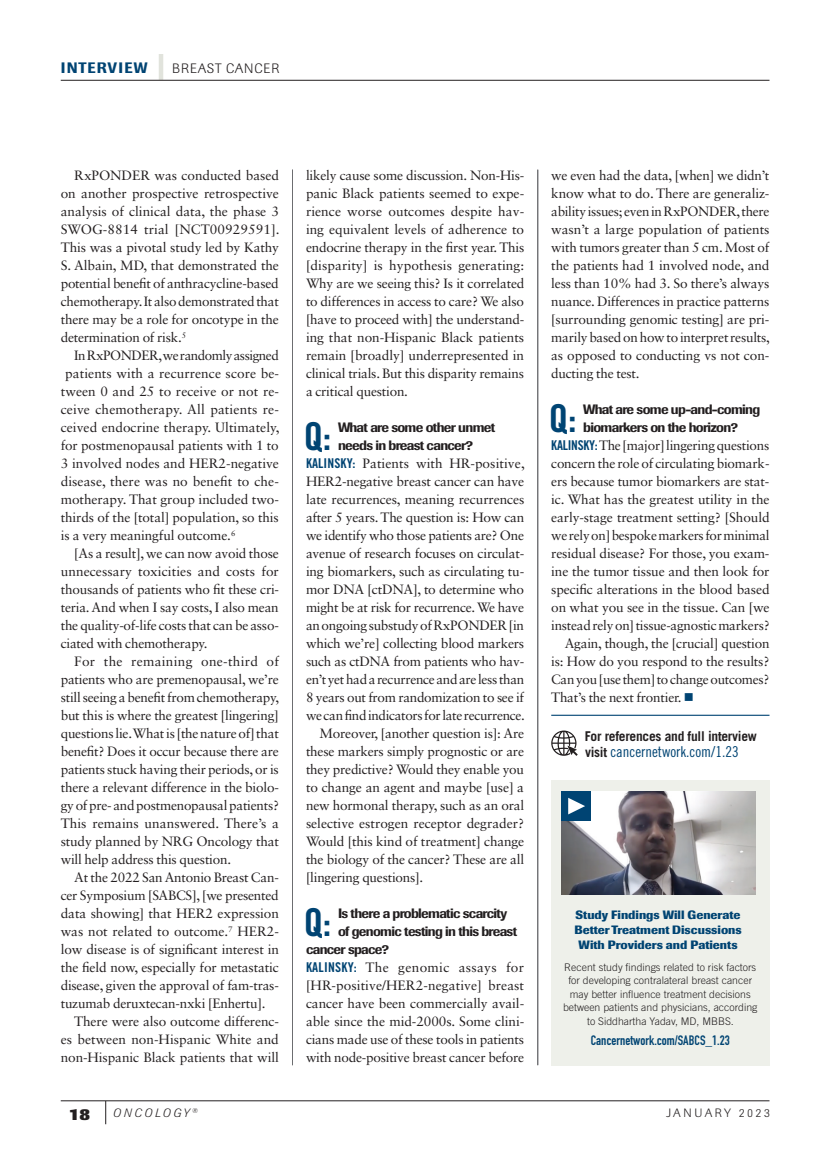
<style>
.page{position:relative;width:837px;height:1161px;background:#fff}
.page>*{position:absolute;margin:0;border:0;box-sizing:border-box;transform-origin:0 0}
.t1{font:38.4px "Trade Gothic LT Std Bd Cn 20";color:#004473}
.t2{font:800 16.5px "Imago";color:#231f20}
.t3{font:15px "Trade Gothic LT Std Cn 18";color:#004473}
.t4{font:500 15px "Imago";letter-spacing:.07em;color:#004473}
.Text_No_Indent{font:13.5px/18px "Sabon LT Std";letter-spacing:-.015em;color:#231f20;text-align:justify}
.t5{font:500 13.5px/18px "Imago";letter-spacing:-.05em;color:#231f20}
.Text_No_Indent-2{font:13.5px "Sabon LT Std";letter-spacing:.005em;color:#231f20}
.Text_No_Indent-3{font:13.5px "Sabon LT Std";letter-spacing:.01em;color:#231f20}
.Text_No_Indent-4{font:13.5px "Sabon LT Std";letter-spacing:-.035em;color:#231f20}
.t6{font:700 13.5px "Trade Gothic LT Std";letter-spacing:-.02em;color:#231f20}
.N_Table_text{font:13.5px "DIN Engschrift Std";color:#004473}
.t7{font:300 13.5px "Imago";letter-spacing:.07em;color:#231f20}
.Subhead{font:700 12px/15px "Imago";color:#004473;text-align:center}
.t8{font:300 12px "Imago";letter-spacing:.2em;color:#231f20}
.t9{font:italic 300 12px "Imago";letter-spacing:.22em;color:#231f20}
.N_Table_text-2{font:300 10.5px/13.5px "Trade Gothic LT Std";color:#231f20;text-align:center}
.s1{font-family:"Trade Gothic LT Std Bd Cn 20";color:#004473}
.s2{color:#004473}
.s3{font-family:"Trade Gothic LT Std";font-weight:700;font-size:13.5px;color:#231f20}
.s4{font-family:"Trade Gothic LT Std Cn 18";font-weight:400}
</style>
<div class="page">
<hr style="left:61px;top:1100px;width:709px;height:1px;background:#231f20">
<svg style="left:105px;top:1101px;width:1px;height:23px"></svg>
<hr style="left:159px;top:54px;width:4px;height:26px;background:#e1e3dc">
<hr style="left:61px;top:80px;width:709px;height:1px;background:#231f20">
<hr style="left:292px;top:170px;width:1px;height:895px;background:#6c6d70">
<hr style="left:537px;top:170px;width:1px;height:895px;background:#6c6d70">
<svg style="left:551px;top:731px;width:27px;height:25px"></svg>
<hr style="left:551px;top:715px;width:219px;height:1px;background:#004473">
<div style="left:551px;top:780px;width:219px;height:285px;background:#eef0ea"></div>
<img style="left:561px;top:791px;width:195px;height:104px">
<div style="left:561px;top:791px;width:30px;height:30px;background:#004473"></div>
<svg style="left:568px;top:798px;width:17px;height:16px"></svg>
<p class="t4" style="left:61px;top:58px;width:88px">INTERVIEW</p>
<p class="t7" style="left:172px;top:61px;width:109px">BREAST CANCER</p>
<p class="Text_No_Indent" style="left:61px;top:166px;width:220px;text-indent:14px">RxPONDER was conducted based on another prospective retrospective analysis of clinical data, the phase 3<br>SWOG-8814 trial [NCT00929591].<br>This was a pivotal study led by Kathy S. Albain, MD, that demonstrated the potential benefit of anthracycline-based chemotherapy. It also demonstrated that there may be a role for oncotype in the determination of risk.<sup>5</sup></p>
<p class="Text_No_Indent-4" style="left:74px;top:347px;width:206px">In RxPONDER, we randomly assigned</p>
<p class="Text_No_Indent-2" style="left:65px;top:365px;width:215px">patients with a recurrence score be-</p>
<p class="Text_No_Indent-2" style="left:61px;top:383px;width:220px">tween 0 and 25 to receive or not re-</p>
<p class="Text_No_Indent-3" style="left:61px;top:401px;width:220px">ceive chemotherapy. All patients re-</p>
<p class="Text_No_Indent-2" style="left:61px;top:419px;width:220px">ceived endocrine therapy. Ultimately,</p>
<p class="Text_No_Indent" style="left:61px;top:436px;width:220px">for postmenopausal patients with 1 to</p>
<p class="Text_No_Indent" style="left:61px;top:454px;width:220px">3 involved nodes and HER2-negative</p>
<p class="Text_No_Indent-2" style="left:61px;top:473px;width:220px">disease, there was no benefit to che-</p>
<p class="Text_No_Indent" style="left:61px;top:490px;width:220px">motherapy. That group included two-</p>
<p class="Text_No_Indent" style="left:61px;top:508px;width:220px">thirds of the [total] population, so this</p>
<p class="Text_No_Indent" style="left:61px;top:526px;width:176px">is a very meaningful outcome.<sup>6</sup></p>
<p class="Text_No_Indent" style="left:61px;top:544px;width:220px;text-indent:14px">[As a result], we can now avoid those unnecessary toxicities and costs for thousands of patients who fit these cri&shy;teria. And when I say costs, I also mean the quality-of-life costs that can be asso&shy;ciated with chemotherapy.</p>
<p class="Text_No_Indent" style="left:61px;top:652px;width:220px;text-indent:14px">For the remaining one-third of patients who are premenopausal, we’re still seeing a benefit from chemotherapy, but this is where the greatest [lingering] questions lie. What is [the nature of] that benefit? Does it occur because there are patients stuck having their periods, or is there a relevant difference in the biolo&shy;gy of pre- and postmenopausal patients?<br>This remains unanswered. There’s a study planned by NRG Oncology that will help address this question.</p>
<p class="Text_No_Indent" style="left:61px;top:868px;width:220px;text-indent:14px">At the 2022 San Antonio Breast Can&shy;cer Symposium [SABCS], [we presented data showing] that HER2 expression was not related to outcome.<sup>7</sup> HER2- low disease is of significant interest in the field now, especially for metastatic disease, given the approval of fam-tras&shy;tuzumab deruxtecan-nxki [Enhertu].</p>
<p class="Text_No_Indent" style="left:61px;top:1012px;width:220px;text-indent:14px">There were also outcome differenc&shy;es between non-Hispanic White and non-Hispanic Black patients that will</p>
<p class="Text_No_Indent" style="left:306px;top:166px;width:220px">likely cause some discussion. Non-His&shy;panic Black patients seemed to expe&shy;rience worse outcomes despite hav&shy;ing equivalent levels of adherence to endocrine therapy in the first year. This [disparity] is hypothesis generating:<br>Why are we seeing this? Is it correlated to differences in access to care? We also [have to proceed with] the understand&shy;ing that non-Hispanic Black patients remain [broadly] underrepresented in clinical trials. But this disparity remains a critical question.</p>
<p class="t1" style="left:304px;top:413px;width:29px">Q:</p>
<p class="t5" style="left:338px;top:418px;width:159px">What are some other unmet needs in breast cancer?</p>
<p class="Text_No_Indent" style="left:306px;top:454px;width:220px"><span class="s1">KALINSKY:</span> Patients with HR-positive, HER2-negative breast cancer can have late recurrences, meaning recurrences after 5 years. The question is: How can we identify who those patients are? One avenue of research focuses on circulat&shy;ing biomarkers, such as circulating tu&shy;mor DNA [ctDNA], to determine who might be at risk for recurrence. We have an ongoing substudy of RxPONDER [in which we’re] collecting blood markers such as ctDNA from patients who hav&shy;en’t yet had a recurrence and are less than 8 years out from randomization to see if we can find indicators for late recurrence.</p>
<p class="Text_No_Indent" style="left:306px;top:724px;width:220px;text-indent:14px">Moreover, [another question is]: Are these markers simply prognostic or are they predictive? Would they enable you to change an agent and maybe [use] a new hormonal therapy, such as an oral selective estrogen receptor degrader?<br>Would [this kind of treatment] change the biology of the cancer? These are all [lingering questions].</p>
<p class="t1" style="left:304px;top:899px;width:29px">Q:</p>
<p class="t5" style="left:338px;top:904px;width:171px">Is there a problematic scarcity</p>
<p class="t5" style="left:338px;top:922px;width:181px">of genomic testing in this breast</p>
<p class="t5" style="left:306px;top:940px;width:85px">cancer space?</p>
<p class="Text_No_Indent" style="left:306px;top:958px;width:220px"><span class="s1">KALINSKY:</span> The genomic assays for [HR-positive/HER2-negative] breast cancer have been commercially avail&shy;able since the mid-2000s. Some clini&shy;cians made use of these tools in patients with node-positive breast cancer before</p>
<p class="Text_No_Indent" style="left:551px;top:166px;width:220px">we even had the data, [when] we didn’t know what to do. There are generaliz&shy;ability issues; even in RxPONDER, there wasn’t a large population of patients with tumors greater than 5 cm. Most of the patients had 1 involved node, and less than 10% had 3. So there’s always nuance. Differences in practice patterns [surrounding genomic testing] are pri&shy;marily based on how to interpret results, as opposed to conducting vs not con&shy;ducting the test.</p>
<p class="t1" style="left:549px;top:395px;width:29px">Q:</p>
<p class="t5" style="left:583px;top:400px;width:179px">What are some up-and-coming biomarkers on the horizon?</p>
<p class="Text_No_Indent" style="left:551px;top:436px;width:220px"><span class="s1">KALINSKY:</span> The [major] lingering questions concern the role of circulating biomark&shy;ers because tumor biomarkers are stat&shy;ic. What has the greatest utility in the early-stage treatment setting? [Should we rely on] bespoke markers for minimal residual disease? For those, you exam&shy;ine the tumor tissue and then look for specific alterations in the blood based on what you see in the tissue. Can [we instead rely on] tissue-agnostic markers?</p>
<p class="Text_No_Indent" style="left:551px;top:634px;width:220px;text-indent:14px">Again, though, the [crucial] question is: How do you respond to the results?<br>Can you [use them] to change outcomes?<br>That’s the next frontier. <span class="s2">■</span></p>
<p class="t6" style="left:585px;top:727px;width:174px">For references and full interview</p>
<p class="t3" style="left:585px;top:743px;width:155px"><span class="s3">visit</span> cancernetwork.com/1.23</p>
<p class="Subhead" style="left:574px;top:907px;width:169px">Study Findings Will Generate<br>Better Treatment Discussions<br>With Providers and Patients</p>
<p class="N_Table_text-2" style="left:563px;top:960px;width:196px">Recent study findings related to risk factors for developing contralateral breast cancer may better influence treatment decisions between patients and physicians, according to Siddhartha Yadav, MD, MBBS<span class="s4">.</span></p>
<p class="N_Table_text" style="left:591px;top:1032px;width:141px">Cancernetwork.com/SABCS_1.23</p>
<p class="t2" style="left:69px;top:1105px;width:23px">18</p>
<p class="t9" style="left:113px;top:1106px;width:86px">ONCOLOGY <sup>®</sup></p>
<p class="t8" style="left:666px;top:1106px;width:18px">JANUAR</p>
<p class="t8" style="left:724px;top:1106px;width:47px">Y 2023</p>
</div>
